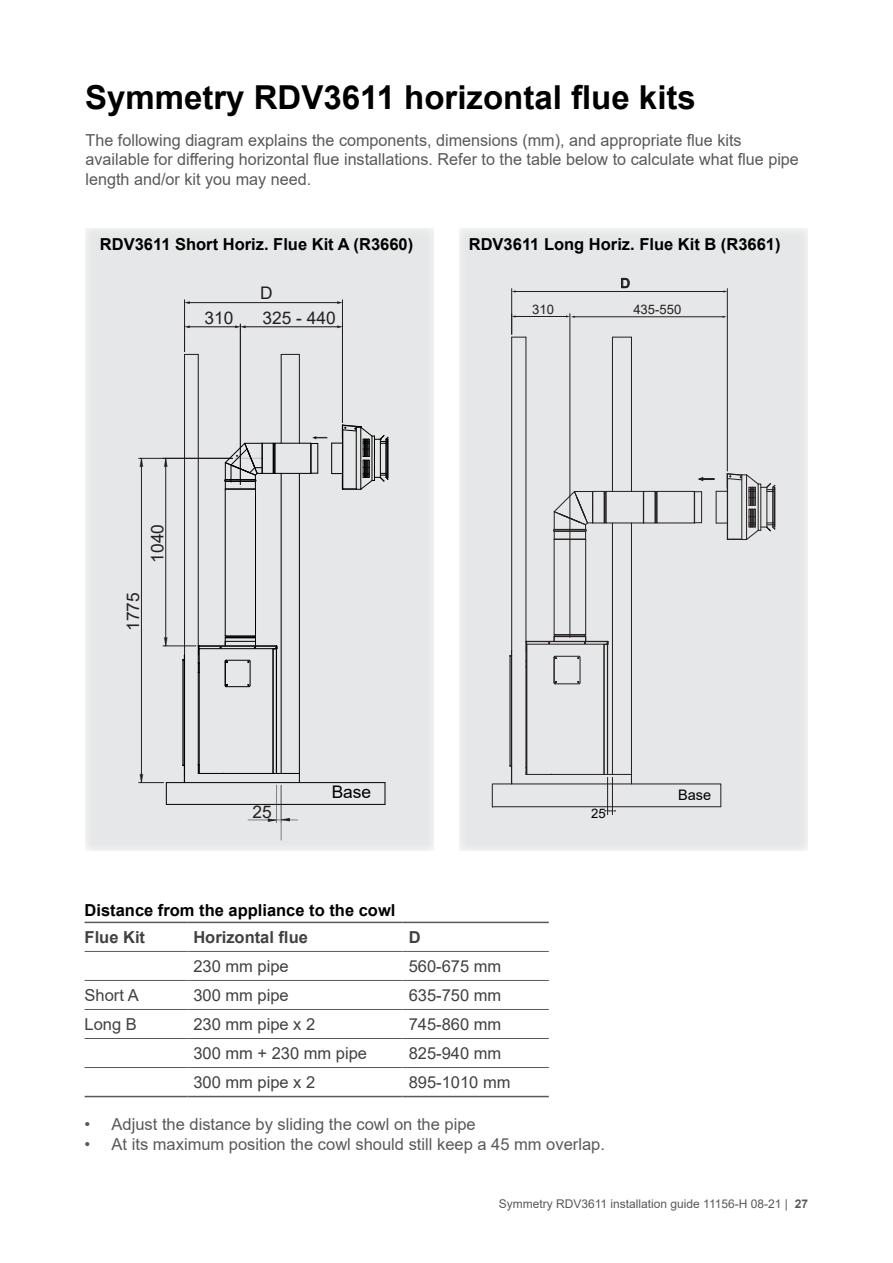
<style>
.page{position:relative;width:893px;height:1263px;background:#fff}
.page>*{position:absolute;margin:0;border:0;box-sizing:border-box;transform-origin:0 0}
.t1{font:700 33px "Arial";color:#000}
.t2{font:17.4px "Arial";color:#231f20}
.t3{font:17.4px "Arial";color:#000}
.t4{font:16.5px/19.5px "Arial";color:#58595b}
.t5{font:16.5px "Arial";color:#414042}
.t6{font:700 16.5px "Arial";color:#000}
.t7{font:700 16.5px "Arial";color:#414042}
.t8{font:14.55px "Arial";color:#000}
.t9{font:13.05px "Arial";color:#221f1f}
.t10{font:13.05px "Arial";color:#000}
.t11{font:12px "Arial";color:#58595b}
.s1{font-weight:700}
</style>
<div class="page">
<div style="left:85px;top:228px;width:349px;height:624px;background:#e6e7e8"></div>
<div style="left:454px;top:223px;width:354px;height:629px;background:#e6e7e8"></div>
<hr style="left:189px;top:302px;width:149px;height:1px;background:#231f20">
<hr style="left:342px;top:300px;width:1px;height:123px;background:#231f20">
<hr style="left:184px;top:300px;width:1px;height:52px;background:#231f20">
<hr style="left:281px;top:785px;width:1px;height:55px;background:#808080">
<hr style="left:276px;top:785px;width:1px;height:38px;background:#808080">
<svg style="left:248px;top:817px;width:50px;height:5px"></svg>
<hr style="left:189px;top:327px;width:47px;height:1px;background:#231f20">
<hr style="left:245px;top:327px;width:93px;height:1px;background:#231f20">
<svg style="left:235px;top:325px;width:11px;height:3px"></svg>
<svg style="left:337px;top:325px;width:5px;height:3px"></svg>
<hr style="left:240px;top:324px;width:1px;height:160px;background:#231f20">
<hr style="left:163px;top:458px;width:69px;height:1px;background:#231f20">
<hr style="left:163px;top:645px;width:33px;height:1px;background:#231f20">
<hr style="left:199px;top:649px;width:1px;height:124px;background:#000">
<hr style="left:225px;top:636px;width:30px;height:1px;background:#000">
<hr style="left:225px;top:637px;width:30px;height:1px;background:#000">
<hr style="left:225px;top:635px;width:30px;height:1px;background:#000">
<hr style="left:166px;top:804px;width:219px;height:1px;background:#000">
<svg style="left:139px;top:458px;width:29px;height:346px"></svg>
<svg style="left:384px;top:783px;width:1px;height:21px"></svg>
<hr style="left:166px;top:782px;width:219px;height:1px;background:#000">
<hr style="left:299px;top:473px;width:1px;height:300px;background:#000">
<hr style="left:299px;top:354px;width:1px;height:89px;background:#231f20">
<svg style="left:282px;top:354px;width:17px;height:1px"></svg>
<hr style="left:281px;top:473px;width:1px;height:300px;background:#000">
<hr style="left:281px;top:354px;width:1px;height:89px;background:#231f20">
<hr style="left:198px;top:773px;width:101px;height:1px;background:#000">
<hr style="left:184px;top:354px;width:1px;height:429px;background:#231f20">
<hr style="left:198px;top:354px;width:1px;height:419px;background:#231f20">
<svg style="left:184px;top:324px;width:14px;height:31px"></svg>
<hr style="left:276px;top:649px;width:1px;height:124px;background:#000">
<hr style="left:273px;top:649px;width:1px;height:124px;background:#000">
<hr style="left:199px;top:645px;width:78px;height:1px;background:#000">
<hr style="left:199px;top:646px;width:78px;height:1px;background:#000">
<hr style="left:199px;top:648px;width:77px;height:1px;background:#000">
<svg style="left:198px;top:645px;width:2px;height:10px"></svg>
<hr style="left:225px;top:641px;width:30px;height:1px;background:#000">
<hr style="left:182px;top:660px;width:1px;height:105px;background:#000">
<svg style="left:182px;top:764px;width:3px;height:19px"></svg>
<hr style="left:184px;top:672px;width:1px;height:93px;background:#000">
<svg style="left:182px;top:655px;width:3px;height:18px"></svg>
<hr style="left:310px;top:443px;width:1px;height:30px;background:#000">
<svg style="left:224px;top:659px;width:27px;height:29px"></svg>
<svg style="left:273px;top:645px;width:5px;height:5px"></svg>
<svg style="left:219px;top:635px;width:8px;height:14px"></svg>
<svg style="left:253px;top:635px;width:4px;height:14px"></svg>
<hr style="left:225px;top:489px;width:1px;height:147px;background:#000">
<hr style="left:255px;top:489px;width:1px;height:147px;background:#000">
<svg style="left:223px;top:442px;width:53px;height:48px"></svg>
<hr style="left:275px;top:443px;width:36px;height:1px;background:#000">
<hr style="left:275px;top:473px;width:36px;height:1px;background:#000">
<svg style="left:311px;top:424px;width:78px;height:66px"></svg>
<hr style="left:515px;top:316px;width:52px;height:1px;background:#231f20">
<hr style="left:569px;top:314px;width:1px;height:323px;background:#231f20">
<hr style="left:515px;top:291px;width:209px;height:1px;background:#231f20">
<hr style="left:727px;top:289px;width:1px;height:182px;background:#231f20">
<hr style="left:511px;top:289px;width:1px;height:45px;background:#231f20">
<hr style="left:656px;top:492px;width:1px;height:31px;background:#231f20">
<hr style="left:655px;top:491px;width:1px;height:32px;background:#231f20">
<hr style="left:657px;top:491px;width:1px;height:32px;background:#231f20">
<hr style="left:631px;top:523px;width:1px;height:251px;background:#231f20">
<hr style="left:631px;top:337px;width:1px;height:154px;background:#231f20">
<hr style="left:612px;top:523px;width:1px;height:251px;background:#231f20">
<hr style="left:612px;top:337px;width:1px;height:154px;background:#231f20">
<svg style="left:613px;top:337px;width:18px;height:1px"></svg>
<hr style="left:526px;top:337px;width:1px;height:437px;background:#231f20">
<svg style="left:511px;top:314px;width:15px;height:24px"></svg>
<hr style="left:511px;top:337px;width:1px;height:447px;background:#231f20">
<hr style="left:643px;top:491px;width:1px;height:32px;background:#231f20">
<hr style="left:606px;top:491px;width:37px;height:1px;background:#231f20">
<hr style="left:606px;top:523px;width:37px;height:1px;background:#231f20">
<svg style="left:644px;top:491px;width:14px;height:2px"></svg>
<svg style="left:643px;top:522px;width:15px;height:2px"></svg>
<hr style="left:657px;top:491px;width:37px;height:1px;background:#231f20">
<hr style="left:657px;top:523px;width:37px;height:1px;background:#231f20">
<svg style="left:553px;top:488px;width:54px;height:52px"></svg>
<hr style="left:554px;top:539px;width:1px;height:96px;background:#231f20">
<hr style="left:585px;top:539px;width:1px;height:96px;background:#231f20">
<svg style="left:694px;top:473px;width:82px;height:67px"></svg>
<svg style="left:621px;top:278px;width:9px;height:10px"></svg>
<hr style="left:574px;top:316px;width:149px;height:1px;background:#231f20">
<svg style="left:566px;top:315px;width:9px;height:3px"></svg>
<hr style="left:607px;top:777px;width:1px;height:38px;background:#231f20">
<hr style="left:612px;top:777px;width:1px;height:38px;background:#231f20">
<svg style="left:492px;top:634px;width:229px;height:178px"></svg>
<hr style="left:85px;top:922px;width:102px;height:1px;background:#58595b">
<hr style="left:187px;top:922px;width:216px;height:1px;background:#58595b">
<hr style="left:403px;top:922px;width:146px;height:1px;background:#58595b">
<hr style="left:85px;top:1096px;width:102px;height:1px;background:#58595b">
<hr style="left:187px;top:1096px;width:216px;height:1px;background:#58595b">
<hr style="left:403px;top:1096px;width:146px;height:1px;background:#58595b">
<hr style="left:85px;top:951px;width:102px;height:1px;background:#58595b">
<hr style="left:85px;top:980px;width:102px;height:1px;background:#58595b">
<hr style="left:85px;top:1009px;width:102px;height:1px;background:#58595b">
<hr style="left:85px;top:1038px;width:102px;height:1px;background:#58595b">
<hr style="left:85px;top:1067px;width:102px;height:1px;background:#58595b">
<hr style="left:187px;top:951px;width:216px;height:1px;background:#58595b">
<hr style="left:187px;top:980px;width:216px;height:1px;background:#58595b">
<hr style="left:187px;top:1009px;width:216px;height:1px;background:#58595b">
<hr style="left:187px;top:1038px;width:216px;height:1px;background:#58595b">
<hr style="left:187px;top:1067px;width:216px;height:1px;background:#58595b">
<hr style="left:403px;top:951px;width:146px;height:1px;background:#58595b">
<hr style="left:403px;top:980px;width:146px;height:1px;background:#58595b">
<hr style="left:403px;top:1009px;width:146px;height:1px;background:#58595b">
<hr style="left:403px;top:1038px;width:146px;height:1px;background:#58595b">
<hr style="left:403px;top:1067px;width:146px;height:1px;background:#58595b">
<h1 class="t1" style="left:85px;top:74px;width:612px">Symmetry RDV3611 horizontal flue kits</h1>
<p class="t4" style="left:86px;top:130px;width:715px">The following diagram explains the components, dimensions (mm), and appropriate flue kits available for differing horizontal flue installations. Refer to the table below to calculate what flue pipe length and/or kit you may need.</p>
<p class="t6" style="left:100px;top:233px;width:315px">RDV3611 Short Horiz. Flue Kit A (R3660)</p>
<p class="t6" style="left:469px;top:233px;width:313px">RDV3611 Long Horiz. Flue Kit B (R3661)</p>
<p class="t2" style="left:205px;top:306px;width:30px">310</p>
<p class="t2" style="left:260px;top:281px;width:14px">D</p>
<p class="t2" style="left:262px;top:306px;width:75px">325 - 440</p>
<p class="t9" style="left:532px;top:300px;width:23px">310</p>
<p class="t9" style="left:620px;top:274px;width:11px">D</p>
<p class="t9" style="left:633px;top:300px;width:49px">435-550</p>
<p class="t2" style="left:146px;top:563px;width:40px;rotate:-90deg">1040</p>
<p class="t2" style="left:121px;top:631px;width:40px;rotate:-90deg">1775</p>
<p class="t2" style="left:252px;top:800px;width:21px">25</p>
<p class="t3" style="left:332px;top:780px;width:41px">Base</p>
<p class="t10" style="left:591px;top:805px;width:16px">25</p>
<p class="t6" style="left:85px;top:898px;width:312px">Distance from the appliance to the cowl</p>
<p class="t7" style="left:85px;top:925px;width:62px">Flue Kit</p>
<p class="t7" style="left:193px;top:925px;width:116px">Horizontal flue</p>
<p class="t7" style="left:409px;top:925px;width:13px">D</p>
<p class="t5" style="left:193px;top:955px;width:97px">230 mm pipe</p>
<p class="t5" style="left:409px;top:955px;width:94px">560-675 mm</p>
<p class="t5" style="left:85px;top:984px;width:56px">Short A</p>
<p class="t5" style="left:193px;top:984px;width:97px">300 mm pipe</p>
<p class="t5" style="left:409px;top:984px;width:94px">635-750 mm</p>
<p class="t5" style="left:85px;top:1013px;width:54px">Long B</p>
<p class="t5" style="left:193px;top:1013px;width:123px">230 mm pipe x 2</p>
<p class="t5" style="left:409px;top:1013px;width:94px">745-860 mm</p>
<p class="t5" style="left:193px;top:1042px;width:175px">300 mm + 230 mm pipe</p>
<p class="t5" style="left:409px;top:1042px;width:94px">825-940 mm</p>
<p class="t5" style="left:193px;top:1071px;width:123px">300 mm pipe x 2</p>
<p class="t5" style="left:409px;top:1071px;width:103px">895-1010 mm</p>
<p class="t4" style="left:85px;top:1115px;width:393px">• Adjust the distance by sliding the cowl on the pipe</p>
<p class="t4" style="left:85px;top:1134px;width:522px">• At its maximum position the cowl should still keep a 45 mm overlap.</p>
<p class="t8" style="left:678px;top:785px;width:35px">Base</p>
<p class="t11" style="left:499px;top:1195px;width:311px">Symmetry RDV3611 installation guide 11156-H 08-21 | <span class="s1">27</span></p>
</div>
